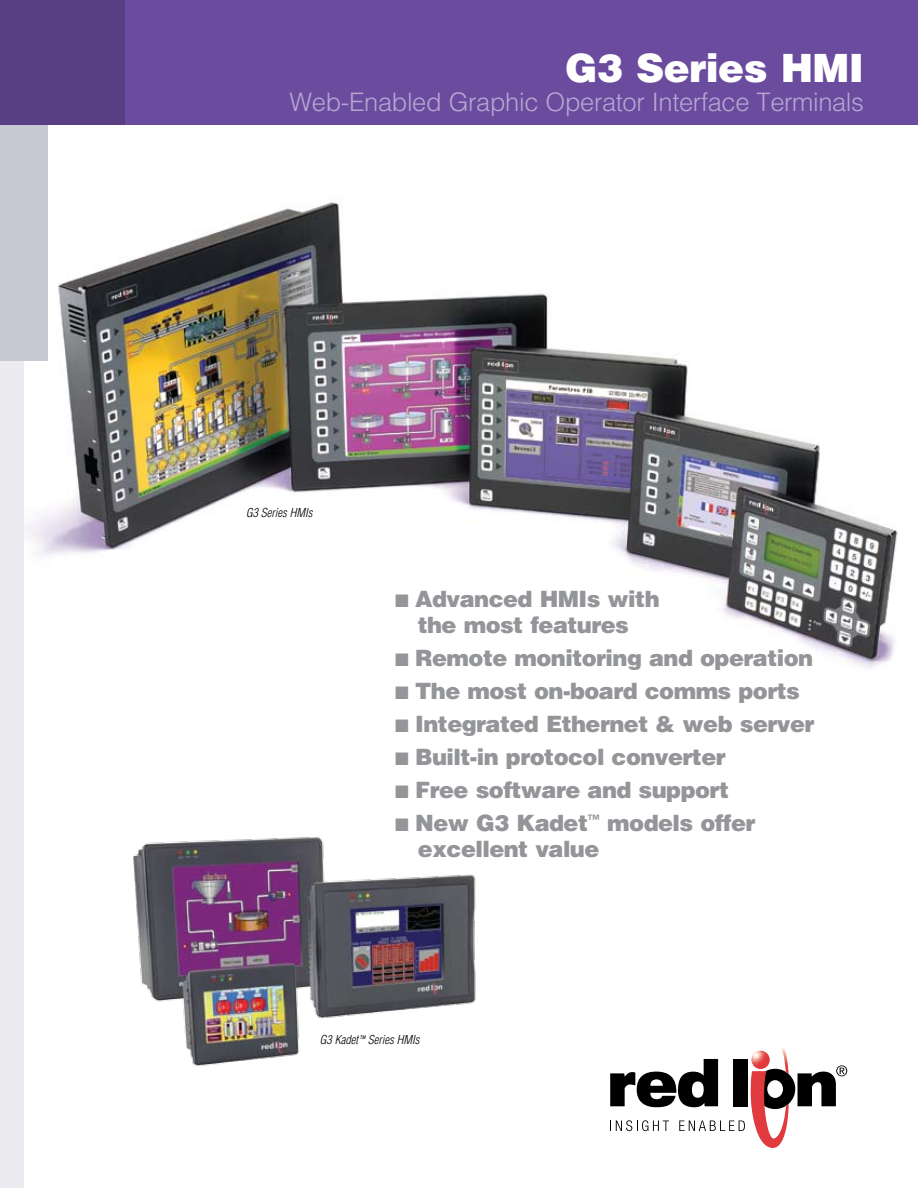
<style>
.page{position:relative;width:918px;height:1188px;background:#fff}
.page>*{position:absolute;margin:0;border:0;box-sizing:border-box;transform-origin:0 0}
.t1{font:900 39px "Helvetica LT Std";letter-spacing:-.015em;color:#fff}
.t2{font:300 25.5px "Helvetica LT Std";letter-spacing:-.015em;color:#b5a7d1}
.t3{font:900 22.5px/25.5px "Helvetica LT Std";letter-spacing:-.025em;color:#939598;text-align:center}
.t4{font:italic 300 condensed 12px "Helvetica LT Std";color:#000}
</style>
<div class="page">
<img style="left:24px;top:202px;width:874px;height:466px">
<div style="left:0;top:349px;width:24px;height:839px;background:#ecebf0"></div>
<div style="left:0;top:117px;width:48px;height:244px;background:#c8c8d4"></div>
<div style="left:0;top:0;width:918px;height:125px;background:#6a4b9e"></div>
<div style="left:0;top:0;width:125px;height:125px;background:#583e82"></div>
<img style="left:133px;top:837px;width:343px;height:230px">
<svg style="left:610px;top:1048px;width:237px;height:100px"></svg>
<h1 class="t1" style="left:565px;top:42px;width:300px">G3 Series HMI</h1>
<p class="t2" style="left:290px;top:86px;width:576px">Web-Enabled Graphic Operator Interface Terminals</p>
<p class="t4" style="left:246px;top:505px;width:68px">G3 Series HMIs</p>
<p class="t3" style="left:395px;top:586px;width:266px">■ Advanced HMIs with the most features</p>
<p class="t3" style="left:395px;top:644px;width:419px">■ Remote monitoring and operation</p>
<p class="t3" style="left:395px;top:677px;width:406px">■ The most on-board comms ports</p>
<p class="t3" style="left:395px;top:711px;width:421px">■ Integrated Ethernet &amp; web server</p>
<p class="t3" style="left:395px;top:744px;width:332px">■ Built-in protocol converter</p>
<p class="t3" style="left:395px;top:777px;width:335px">■ Free software and support</p>
<p class="t3" style="left:418px;top:810px;width:339px;text-align:left;text-indent:-22px">■ New G3 Kadet<sup>™</sup> models offer excellent value</p>
<p class="t4" style="left:320px;top:1032px;width:101px">G3 Kadet<sup>™</sup> Series HMIs</p>
</div>
